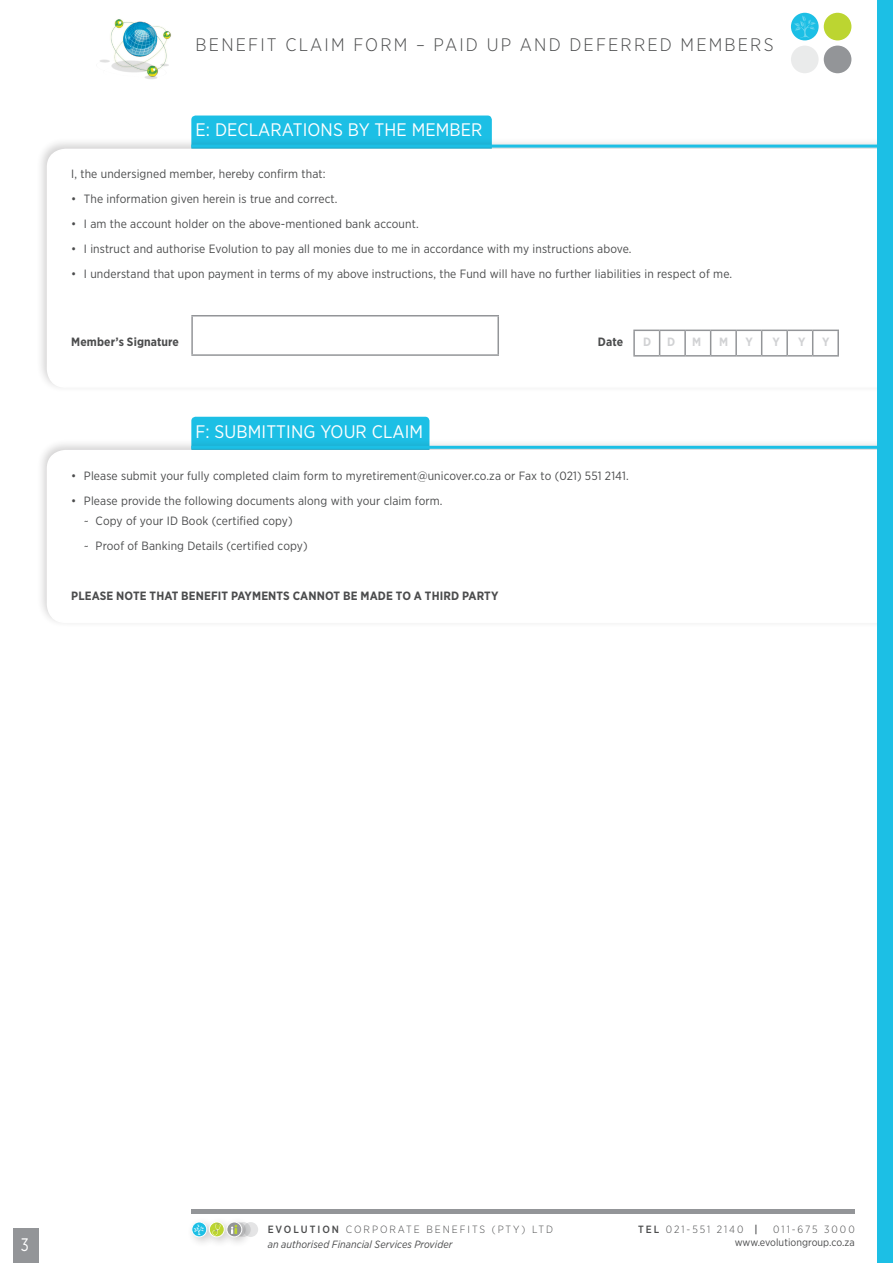
<style>
.page{position:relative;width:893px;height:1263px;background:#fff}
.page>*{position:absolute;margin:0;border:0;box-sizing:border-box;transform-origin:0 0}
.pull_quote{font:18.15px "Gotham Narrow";letter-spacing:.005em;color:#fff}
.pull_quote-2{font:300 18.15px "Gotham Narrow";letter-spacing:.12em;color:#4b4c4d}
.pull_quote-3{font:18.15px "Gotham Narrow";letter-spacing:.005em;color:#fff;scale:.84 1}
.pull_quote-4{font:12px "Gotham Narrow";letter-spacing:.01em;color:#4b4c4d}
.pull_quote-5{font:700 12px "Gotham Narrow";letter-spacing:.01em;color:#4b4c4d}
.pull_quote-6{font:700 12px "Gotham Narrow";color:#d1d2d4}
.t1{font:300 10.5px "Gotham Narrow";letter-spacing:.19em;color:#4b4c4d}
.t2{font:italic 10.5px "Gotham Narrow";letter-spacing:.005em;color:#4b4c4d}
.t3{font:10.5px "Gotham Narrow";letter-spacing:.005em;color:#4b4c4d}
.s1{font-weight:500}
</style>
<div class="page">
<div style="left:791px;top:46px;width:28px;height:27px;background:#eaebeb;border-radius:50%"></div>
<div style="left:824px;top:46px;width:27px;height:27px;background:#939598;border-radius:50%"></div>
<div style="left:791px;top:13px;width:28px;height:27px;background:#1cbfe5;border-radius:50%"></div>
<div style="left:824px;top:13px;width:27px;height:27px;background:#bcd531;border-radius:50%"></div>
<svg style="left:794px;top:15px;width:22px;height:23px"></svg>
<img style="left:100px;top:19px;width:71px;height:60px">
<div style="left:13px;top:1229px;width:25px;height:34px;background:#939598"></div>
<div style="left:243px;top:1222px;width:15px;height:15px;background:#e4e4e5;border-radius:50%"></div>
<div style="left:187px;top:1217px;width:31px;height:31px;background:#231f20;opacity:.23"></div>
<div style="left:191px;top:1221px;width:16px;height:16px;border:1px solid #fff;border-radius:50%"></div>
<div style="left:204px;top:1217px;width:31px;height:31px;background:#231f20;opacity:.23"></div>
<svg style="left:209px;top:1222px;width:15px;height:15px"></svg>
<div style="left:209px;top:1221px;width:16px;height:16px;border:1px solid #fff;border-radius:50%"></div>
<div style="left:222px;top:1217px;width:31px;height:31px;background:#231f20;opacity:.23"></div>
<svg style="left:227px;top:1222px;width:15px;height:15px"></svg>
<div style="left:226px;top:1221px;width:16px;height:16px;border:1px solid #fff;border-radius:50%"></div>
<svg style="left:231px;top:1225px;width:6px;height:9px"></svg>
<svg style="left:193px;top:1224px;width:11px;height:11px"></svg>
<svg style="left:212px;top:1223px;width:9px;height:12px"></svg>
<div style="left:191px;top:1209px;width:664px;height:5px;background:#939598"></div>
<div style="left:191px;top:116px;width:301px;height:67px;background:#1cbfe5;border-radius:4px"></div>
<div style="left:191px;top:417px;width:238px;height:68px;background:#1cbfe5;border-radius:4px"></div>
<div style="left:36px;top:137px;width:857px;height:256px;background:#231f20;opacity:.2"></div>
<svg style="left:47px;top:149px;width:830px;height:239px"></svg>
<div style="left:36px;top:438px;width:857px;height:190px;background:#231f20;opacity:.2"></div>
<svg style="left:47px;top:450px;width:830px;height:173px"></svg>
<hr style="left:191px;top:145px;width:702px;height:3px;background:#1cbfe5">
<hr style="left:191px;top:446px;width:702px;height:3px;background:#1cbfe5">
<div style="left:877px;top:0;width:16px;height:1263px;background:#1cbfe5"></div>
<hr style="left:633px;top:355px;width:27px;height:2px;background:#939598">
<svg style="left:633px;top:330px;width:206px;height:25px"></svg>
<hr style="left:837px;top:331px;width:2px;height:24px;background:#939598">
<hr style="left:660px;top:355px;width:25px;height:2px;background:#939598">
<hr style="left:685px;top:355px;width:26px;height:2px;background:#939598">
<hr style="left:711px;top:355px;width:25px;height:2px;background:#939598">
<hr style="left:736px;top:355px;width:26px;height:2px;background:#939598">
<hr style="left:762px;top:355px;width:25px;height:2px;background:#939598">
<hr style="left:787px;top:355px;width:26px;height:2px;background:#939598">
<hr style="left:813px;top:355px;width:26px;height:2px;background:#939598">
<hr style="left:191px;top:315px;width:308px;height:1px;background:#939598">
<hr style="left:191px;top:316px;width:2px;height:38px;background:#939598">
<hr style="left:497px;top:316px;width:2px;height:38px;background:#939598">
<hr style="left:191px;top:354px;width:308px;height:2px;background:#939598">
<p class="pull_quote-2" style="left:196px;top:34px;width:579px">BENEFIT CLAIM FORM – PAID UP AND DEFERRED MEMBERS</p>
<p class="pull_quote" style="left:196px;top:119px;width:288px">E: DECLARATIONS BY THE MEMBER</p>
<p class="pull_quote-4" style="left:71px;top:167px;width:256px">I, the undersigned member, hereby confirm that:</p>
<p class="pull_quote-4" style="left:71px;top:192px;width:268px">• The information given herein is true and correct.</p>
<p class="pull_quote-4" style="left:71px;top:217px;width:349px">• I am the account holder on the above-mentioned bank account.</p>
<p class="pull_quote-4" style="left:71px;top:242px;width:562px">• I instruct and authorise Evolution to pay all monies due to me in accordance with my instructions above.</p>
<p class="pull_quote-4" style="left:71px;top:267px;width:662px">• I understand that upon payment in terms of my above instructions, the Fund will have no further liabilities in respect of me.</p>
<p class="pull_quote-5" style="left:71px;top:335px;width:109px">Member’s Signature</p>
<p class="pull_quote-5" style="left:598px;top:335px;width:27px">Date</p>
<p class="pull_quote-6" style="left:643px;top:335px;width:10px">D</p>
<p class="pull_quote-6" style="left:667px;top:335px;width:10px">D</p>
<p class="pull_quote-6" style="left:692px;top:335px;width:11px">M</p>
<p class="pull_quote-6" style="left:719px;top:335px;width:11px">M</p>
<p class="pull_quote-6" style="left:745px;top:335px;width:9px">Y</p>
<p class="pull_quote-6" style="left:772px;top:335px;width:9px">Y</p>
<p class="pull_quote-6" style="left:798px;top:335px;width:9px">Y</p>
<p class="pull_quote-6" style="left:822px;top:335px;width:9px">Y</p>
<p class="pull_quote" style="left:196px;top:420px;width:229px">F: SUBMITTING YOUR CLAIM</p>
<p class="pull_quote-4" style="left:71px;top:468px;width:559px">• Please submit your fully completed claim form to myretirement@unicover.co.za or Fax to (021) 551 2141.</p>
<p class="pull_quote-4" style="left:71px;top:493px;width:373px">• Please provide the following documents along with your claim form.</p>
<p class="pull_quote-4" style="left:84px;top:514px;width:210px">~ Copy of your ID Book (certified copy)</p>
<p class="pull_quote-4" style="left:84px;top:539px;width:225px">~ Proof of Banking Details (certified copy)</p>
<p class="pull_quote-5" style="left:71px;top:589px;width:429px">PLEASE NOTE THAT BENEFIT PAYMENTS CANNOT BE MADE TO A THIRD PARTY</p>
<p class="pull_quote-3" style="left:21px;top:1233px;width:11px">3</p>
<p class="t1" style="left:268px;top:1222px;width:287px"><span class="s1">EVOLUTION</span> CORPORATE BENEFITS (PTY) LTD</p>
<p class="t2" style="left:268px;top:1237px;width:186px">an authorised Financial Services Provider</p>
<p class="t1" style="left:638px;top:1223px;width:121px"><span class="s1">TEL</span> 021-551 2140 <span class="s1">|</span></p>
<p class="t1" style="left:773px;top:1223px;width:83px">011-675 3000</p>
<p class="t3" style="left:735px;top:1236px;width:121px">www.evolutiongroup.co.za</p>
</div>
